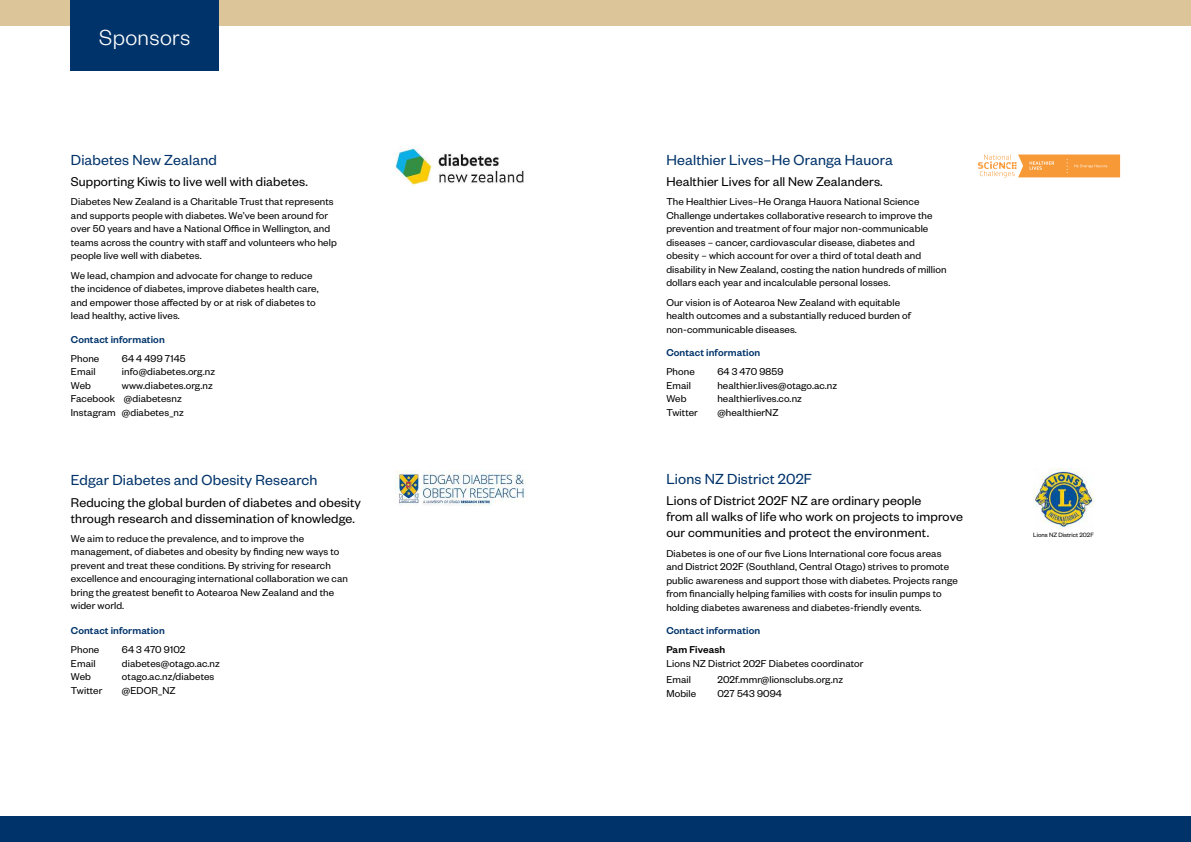
<style>
.page{position:relative;width:1191px;height:842px;background:#fff}
.page>*{position:absolute;margin:0;border:0;box-sizing:border-box;transform-origin:0 0}
.t1{font:300 23.9px "Founders Grotesk";letter-spacing:.015em;color:#fff}
.t2{font:16px "Founders Grotesk";letter-spacing:.01em;color:#00336a}
.t3{font:14px/16px "Founders Grotesk";letter-spacing:.01em;color:#000}
.t4{font:11px/13.5px "Founders Grotesk";letter-spacing:.01em;color:#000}
.t5{font:500 11px "Founders Grotesk";letter-spacing:.01em;color:#00336a}
.t6{font:500 11px "Founders Grotesk";letter-spacing:.01em;color:#000}
.t7{font:6.8px "Founders Grotesk";color:#000}
</style>
<div class="page">
<div style="left:0;top:0;width:1191px;height:26px;background:#dcc699"></div>
<div style="left:0;top:816px;width:1191px;height:26px;background:#00336a"></div>
<svg style="left:978px;top:154px;width:142px;height:23px"></svg>
<img style="left:392px;top:146px;width:132px;height:40px">
<img style="left:396px;top:471px;width:131px;height:34px">
<img style="left:1033px;top:469px;width:60px;height:60px">
<div style="left:71px;top:0;width:148px;height:71px;background:#00336a"></div>
<h1 class="t1" style="left:99px;top:29px;width:92px">Sponsors</h1>
<h2 class="t2" style="left:71px;top:154px;width:148px">Diabetes New Zealand</h2>
<p class="t3" style="left:71px;top:175px;width:238px">Supporting Kiwis to live well with diabetes.</p>
<p class="t4" style="left:71px;top:196px;width:267px">Diabetes New Zealand is a Charitable Trust that represents and supports people with diabetes. We’ve been around for over 50 years and have a National Office in Wellington, and teams across the country with staff and volunteers who help people live well with diabetes.</p>
<p class="t4" style="left:71px;top:269px;width:249px">We lead, champion and advocate for change to reduce the incidence of diabetes, improve diabetes health care, and empower those affected by or at risk of diabetes to lead healthy, active lives.</p>
<p class="t5" style="left:71px;top:335px;width:95px">Contact information</p>
<p class="t4" style="left:71px;top:352px;width:30px">Phone</p>
<p class="t4" style="left:122px;top:352px;width:65px">64 4 499 7145</p>
<p class="t4" style="left:71px;top:366px;width:26px">Email</p>
<p class="t4" style="left:122px;top:366px;width:95px">info@diabetes.org.nz</p>
<p class="t4" style="left:71px;top:379px;width:22px">Web</p>
<p class="t4" style="left:71px;top:379px;width:143px;text-indent:51px">www.diabetes.org.nz<br>Facebook @diabetesnz<br>Instagram @diabetes_nz</p>
<h2 class="t2" style="left:71px;top:474px;width:248px">Edgar Diabetes and Obesity Research</h2>
<p class="t3" style="left:71px;top:495px;width:292px">Reducing the global burden of diabetes and obesity through research and dissemination of knowledge.</p>
<p class="t4" style="left:71px;top:532px;width:279px">We aim to reduce the prevalence, and to improve the management, of diabetes and obesity by finding new ways to prevent and treat these conditions. By striving for research excellence and encouraging international collaboration we can bring the greatest benefit to Aotearoa New Zealand and the wider world.</p>
<p class="t5" style="left:71px;top:627px;width:95px">Contact information</p>
<p class="t4" style="left:71px;top:644px;width:30px">Phone</p>
<p class="t4" style="left:122px;top:644px;width:65px">64 3 470 9102</p>
<p class="t4" style="left:71px;top:657px;width:26px">Email</p>
<p class="t4" style="left:122px;top:657px;width:99px">diabetes@otago.ac.nz</p>
<p class="t4" style="left:71px;top:671px;width:22px">Web</p>
<p class="t4" style="left:122px;top:671px;width:94px">otago.ac.nz/diabetes</p>
<p class="t4" style="left:71px;top:684px;width:33px">Twitter</p>
<p class="t4" style="left:122px;top:684px;width:55px">@EDOR_NZ</p>
<h2 class="t2" style="left:666px;top:154px;width:228px">Healthier Lives–He Oranga Hauora</h2>
<p class="t3" style="left:666px;top:175px;width:218px">Healthier Lives for all New Zealanders.</p>
<p class="t4" style="left:666px;top:196px;width:282px">The Healthier Lives–He Oranga Hauora National Science Challenge undertakes collaborative research to improve the prevention and treatment of four major non-communicable diseases – cancer, cardiovascular disease, diabetes and obesity – which account for over a third of total death and disability in New Zealand, costing the nation hundreds of million dollars each year and incalculable personal losses.</p>
<p class="t4" style="left:666px;top:296px;width:246px">Our vision is of Aotearoa New Zealand with equitable health outcomes and a substantially reduced burden of non-communicable diseases.</p>
<p class="t5" style="left:666px;top:349px;width:95px">Contact information</p>
<p class="t4" style="left:666px;top:366px;width:30px">Phone</p>
<p class="t4" style="left:717px;top:366px;width:68px">64 3 470 9859</p>
<p class="t4" style="left:666px;top:379px;width:26px">Email</p>
<p class="t4" style="left:717px;top:379px;width:121px">healthier.lives@otago.ac.nz</p>
<p class="t4" style="left:666px;top:393px;width:22px">Web</p>
<p class="t4" style="left:717px;top:393px;width:86px">healthierlives.co.nz</p>
<p class="t4" style="left:666px;top:406px;width:33px">Twitter</p>
<p class="t4" style="left:717px;top:406px;width:63px">@healthierNZ</p>
<h2 class="t2" style="left:666px;top:473px;width:147px">Lions NZ District 202F</h2>
<p class="t3" style="left:666px;top:494px;width:298px">Lions of District 202F NZ are ordinary people<br>from all walks of life who work on projects to improve our communities and protect the environment.</p>
<p class="t4" style="left:666px;top:547px;width:293px">Diabetes is one of our five Lions International core focus areas and District 202F (Southland, Central Otago) strives to promote public awareness and support those with diabetes. Projects range from financially helping families with costs for insulin pumps to holding diabetes awareness and diabetes-friendly events.</p>
<p class="t5" style="left:666px;top:627px;width:95px">Contact information</p>
<p class="t6" style="left:666px;top:646px;width:60px">Pam Fiveash</p>
<p class="t4" style="left:666px;top:656px;width:199px;line-height:16.3px">Lions NZ District 202F Diabetes coordinator<br>Email</p>
<p class="t4" style="left:717px;top:674px;width:127px">202f.mmr@lionsclubs.org.nz</p>
<p class="t4" style="left:666px;top:687px;width:31px">Mobile</p>
<p class="t4" style="left:717px;top:687px;width:66px">027 543 9094</p>
<p class="t7" style="left:1033px;top:533px;width:62px">Lions NZ District 202F</p>
</div>
